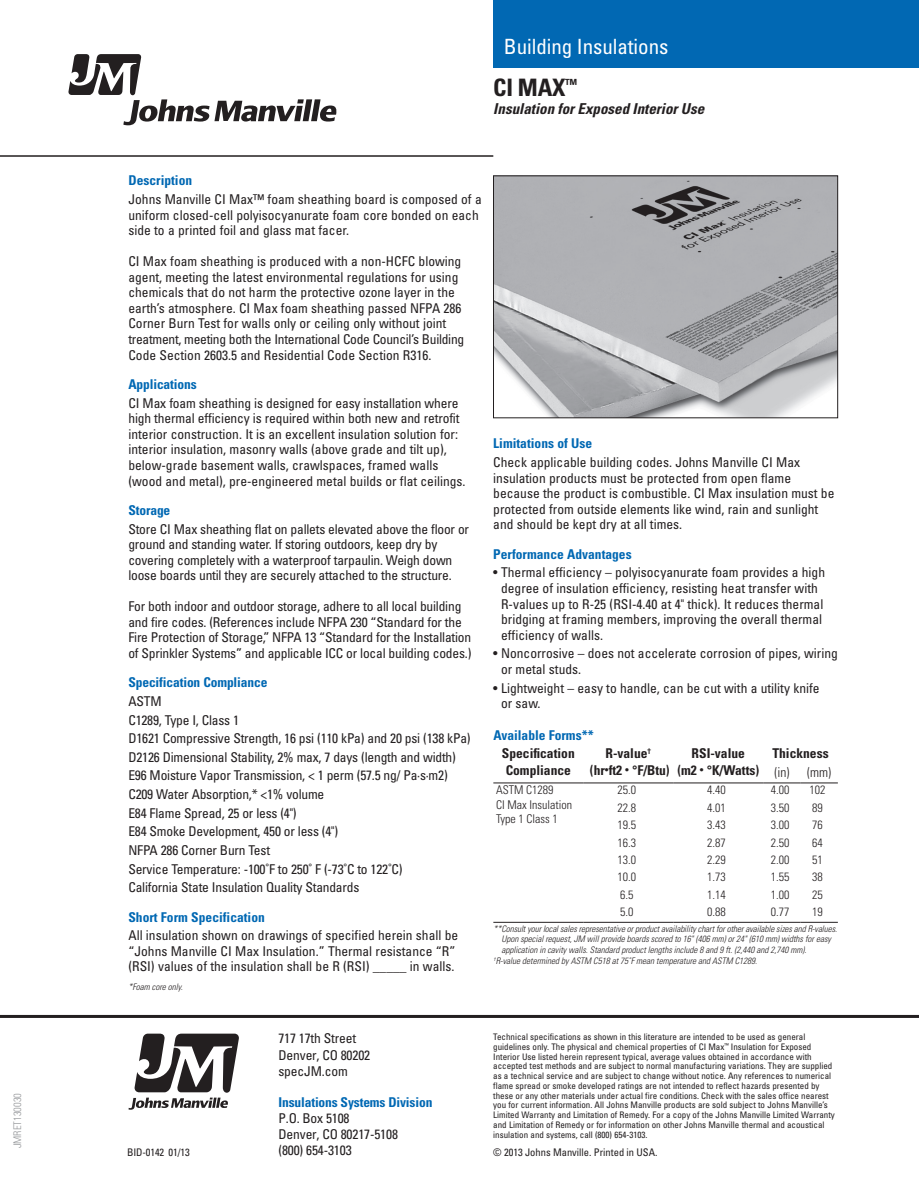
<style>
.page{position:relative;width:919px;height:1189px;background:#fff}
.page>*{position:absolute;margin:0;border:0;box-sizing:border-box;transform-origin:0 0}
.t1{font:700 condensed 24px "Univers LT Std";color:#231f20}
.t2{font:condensed 21px "Univers LT Std";letter-spacing:-.005em;color:#fff}
.t3{font:italic 700 condensed 15px "Univers LT Std";color:#231f20}
.t4{font:condensed 13.5px/15.6px "Univers LT Std";color:#231f20}
.t5{font:700 condensed 13.5px "Univers LT Std";color:#0168b3}
.t6{font:700 condensed 13.5px/16.2px "Univers LT Std";color:#231f20;text-align:center}
.t7{font:300 condensed 13.5px "Univers LT Std";color:#231f20}
.t8{font:300 condensed 12px/14.4px "Univers LT Std";color:#231f20}
.t9{font:condensed 10.5px "Univers LT Std";color:#231f20}
.t10{font:300 condensed 10.5px "Univers LT Std";color:#939598}
.t11{font:condensed 9px/9.8px "Univers LT Std";color:#231f20}
.t12{font:italic 300 condensed 9px "Univers LT Std";color:#231f20}
.s1{font-size:9px}
</style>
<div class="page">
<div style="left:493px;top:0;width:425px;height:68px;background:#0168b3"></div>
<hr style="left:0;top:155px;width:493px;height:2px;background:#231f20">
<svg style="left:68px;top:54px;width:269px;height:71px"></svg>
<img style="left:495px;top:178px;width:340px;height:238px">
<div style="left:493px;top:176px;width:344px;height:242px;border:1px solid #231f20"></div>
<hr style="left:493px;top:782px;width:90px;height:1px;background:#231f20">
<hr style="left:583px;top:782px;width:90px;height:1px;background:#231f20">
<hr style="left:673px;top:782px;width:90px;height:1px;background:#231f20">
<hr style="left:763px;top:782px;width:37px;height:1px;background:#231f20">
<hr style="left:800px;top:782px;width:37px;height:1px;background:#231f20">
<hr style="left:583px;top:921px;width:90px;height:1px;background:#231f20">
<hr style="left:673px;top:921px;width:90px;height:1px;background:#231f20">
<hr style="left:763px;top:921px;width:37px;height:1px;background:#231f20">
<hr style="left:800px;top:921px;width:37px;height:1px;background:#231f20">
<hr style="left:493px;top:921px;width:90px;height:1px;background:#231f20">
<hr style="left:0;top:1014px;width:918px;height:3px;background:#231f20">
<svg style="left:128px;top:1033px;width:111px;height:76px"></svg>
<p class="t10" style="left:11px;top:1148px;width:57px;rotate:-90deg">JMRET130030</p>
<h2 class="t2" style="left:503px;top:33px;width:166px">Building Insulations</h2>
<h1 class="t1" style="left:493px;top:73px;width:85px">CI MAX<sup>™</sup></h1>
<p class="t3" style="left:493px;top:100px;width:212px">Insulation for Exposed Interior Use</p>
<p class="t5" style="left:128px;top:172px;width:65px">Description</p>
<p class="t4" style="left:128px;top:191px;width:355px">Johns Manville CI Max™ foam sheathing board is composed of a uniform closed-cell polyisocyanurate foam core bonded on each side to a printed foil and glass mat facer.</p>
<p class="t4" style="left:128px;top:253px;width:337px">CI Max foam sheathing is produced with a non-HCFC blowing agent, meeting the latest environmental regulations for using chemicals that do not harm the protective ozone layer in the earth’s atmosphere. CI Max foam sheathing passed NFPA 286<br>Corner Burn Test for walls only or ceiling only without joint treatment, meeting both the International Code Council’s Building Code Section 2603.5 and Residential Code Section R316.</p>
<p class="t5" style="left:128px;top:376px;width:70px">Applications</p>
<p class="t4" style="left:128px;top:395px;width:338px">CI Max foam sheathing is designed for easy installation where high thermal efficiency is required within both new and retrofit interior construction. It is an excellent insulation solution for: interior insulation, masonry walls (above grade and tilt up), below-grade basement walls, crawlspaces, framed walls (wood and metal), pre-engineered metal builds or flat ceilings.</p>
<p class="t5" style="left:128px;top:501px;width:43px">Storage</p>
<p class="t4" style="left:128px;top:520px;width:342px">Store CI Max sheathing flat on pallets elevated above the floor or ground and standing water. If storing outdoors, keep dry by covering completely with a waterproof tarpaulin. Weigh down loose boards until they are securely attached to the structure.</p>
<p class="t4" style="left:128px;top:598px;width:344px">For both indoor and outdoor storage, adhere to all local building and fire codes. (References include NFPA 230 “Standard for the Fire Protection of Storage,” NFPA 13 “Standard for the Installation of Sprinkler Systems” and applicable ICC or local building codes.)</p>
<p class="t5" style="left:128px;top:674px;width:140px">Specification Compliance</p>
<p class="t4" style="left:128px;top:691px;width:343px;line-height:18.6px">ASTM<br>C1289, Type I, Class 1<br>D1621 Compressive Strength, 16 psi (110 kPa) and 20 psi (138 kPa)<br>D2126 Dimensional Stability, 2% max, 7 days (length and width)<br>E96 Moisture Vapor Transmission, &lt; 1 perm (57.5 ng/ Pa·s·m2)<br>C209 Water Absorption,* &lt;1% volume<br>E84 Flame Spread, 25 or less (4")<br>E84 Smoke Development, 450 or less (4")<br>NFPA 286 Corner Burn Test<br>Service Temperature: -100˚F to 250˚ F (-73˚C to 122˚C)<br>California State Insulation Quality Standards</p>
<p class="t5" style="left:128px;top:908px;width:138px">Short Form Specification</p>
<p class="t4" style="left:128px;top:927px;width:331px">All insulation shown on drawings of specified herein shall be “Johns Manville CI Max Insulation.” Thermal resistance “R” (RSI) values of the insulation shall be R (RSI) _____ in walls.</p>
<p class="t12" style="left:128px;top:980px;width:56px">*Foam core only.</p>
<p class="t5" style="left:493px;top:435px;width:100px">Limitations of Use</p>
<p class="t4" style="left:493px;top:454px;width:342px">Check applicable building codes. Johns Manville CI Max insulation products must be protected from open flame because the product is combustible. CI Max insulation must be protected from outside elements like wind, rain and sunlight and should be kept dry at all times.</p>
<p class="t5" style="left:493px;top:545px;width:140px">Performance Advantages</p>
<p class="t4" style="left:501px;top:564px;width:325px;text-indent:-8px">• Thermal efficiency – polyisocyanurate foam provides a high degree of insulation efficiency, resisting heat transfer with R-values up to R-25 (RSI-4.40 at 4" thick). It reduces thermal bridging at framing members, improving the overall thermal efficiency of walls.</p>
<p class="t4" style="left:501px;top:645px;width:338px;text-indent:-8px">• Noncorrosive – does not accelerate corrosion of pipes, wiring or metal studs.</p>
<p class="t4" style="left:501px;top:679px;width:320px;text-indent:-8px">• Lightweight – easy to handle, can be cut with a utility knife or saw.</p>
<p class="t6" style="left:501px;top:745px;width:74px;text-align:left">Specification<br>Compliance</p>
<p class="t6" style="left:589px;top:745px;width:81px">R-value<sup>† </sup>(hr<span class="s1">•</span>ft2 <span class="s1">•</span> °F/Btu)</p>
<p class="t6" style="left:677px;top:745px;width:83px">RSI-value<br>(m2 <span class="s1">•</span> °K/Watts)</p>
<p class="t6" style="left:772px;top:745px;width:58px">Thickness</p>
<p class="t5" style="left:493px;top:726px;width:102px">Available Forms**</p>
<p class="t7" style="left:774px;top:763px;width:58px">(in) (mm)</p>
<p class="t8" style="left:496px;top:782px;width:77px">ASTM C1289<br>CI Max Insulation<br>Type 1 Class 1</p>
<p class="t8" style="left:617px;top:782px;width:20px">25.0</p>
<p class="t8" style="left:707px;top:782px;width:20px">4.40</p>
<p class="t8" style="left:770px;top:782px;width:20px">4.00</p>
<p class="t8" style="left:809px;top:782px;width:17px">102</p>
<p class="t8" style="left:617px;top:800px;width:20px">22.8</p>
<p class="t8" style="left:707px;top:800px;width:20px">4.01</p>
<p class="t8" style="left:770px;top:800px;width:20px">3.50</p>
<p class="t8" style="left:811px;top:800px;width:12px">89</p>
<p class="t8" style="left:617px;top:817px;width:20px">19.5</p>
<p class="t8" style="left:707px;top:817px;width:20px">3.43</p>
<p class="t8" style="left:770px;top:817px;width:20px">3.00</p>
<p class="t8" style="left:811px;top:817px;width:12px">76</p>
<p class="t8" style="left:617px;top:835px;width:20px">16.3</p>
<p class="t8" style="left:707px;top:835px;width:20px">2.87</p>
<p class="t8" style="left:770px;top:835px;width:20px">2.50</p>
<p class="t8" style="left:811px;top:835px;width:12px">64</p>
<p class="t8" style="left:617px;top:852px;width:20px">13.0</p>
<p class="t8" style="left:707px;top:852px;width:20px">2.29</p>
<p class="t8" style="left:770px;top:852px;width:20px">2.00</p>
<p class="t8" style="left:811px;top:852px;width:12px">51</p>
<p class="t8" style="left:617px;top:869px;width:20px">10.0</p>
<p class="t8" style="left:707px;top:869px;width:20px">1.73</p>
<p class="t8" style="left:770px;top:869px;width:20px">1.55</p>
<p class="t8" style="left:811px;top:869px;width:12px">38</p>
<p class="t8" style="left:619px;top:887px;width:15px">6.5</p>
<p class="t8" style="left:707px;top:887px;width:20px">1.14</p>
<p class="t8" style="left:770px;top:887px;width:20px">1.00</p>
<p class="t8" style="left:811px;top:887px;width:12px">25</p>
<p class="t8" style="left:619px;top:904px;width:15px">5.0</p>
<p class="t8" style="left:707px;top:904px;width:20px">0.88</p>
<p class="t8" style="left:770px;top:904px;width:20px">0.77</p>
<p class="t8" style="left:811px;top:904px;width:12px">19</p>
<p class="t12" style="left:493px;top:922px;width:345px">**Consult your local sales representative or product availability chart for other available sizes and R-values.</p>
<p class="t12" style="left:501px;top:933px;width:331px">Upon special request, JM will provide boards scored to 16" (406 mm) or 24" (610 mm) widths for easy</p>
<p class="t12" style="left:501px;top:944px;width:306px">application in cavity walls. Standard product lengths include 8 and 9 ft. (2,440 and 2,740 mm).</p>
<p class="t12" style="left:493px;top:955px;width:265px"><sup>†</sup>R-value determined by ASTM C518 at 75˚F mean temperature and ASTM C1289.</p>
<p class="t4" style="left:278px;top:1029px;width:93px;line-height:16.2px">717 17th Street<br>Denver, CO 80202 specJM.com</p>
<p class="t5" style="left:278px;top:1093px;width:155px">Insulations Systems Division</p>
<p class="t4" style="left:278px;top:1109px;width:121px;line-height:16.2px">P.O. Box 5108<br>Denver, CO 80217-5108</p>
<p class="t9" style="left:127px;top:1144px;width:64px">BID-0142 01/13</p>
<p class="t4" style="left:278px;top:1141px;width:75px">(800) 654-3103</p>
<p class="t11" style="left:493px;top:1031px;width:343px">Technical specifications as shown in this literature are intended to be used as general guidelines only. The physical and chemical properties of CI Max<sup>™</sup> Insulation for Exposed Interior Use listed herein represent typical, average values obtained in accordance with accepted test methods and are subject to normal manufacturing variations. They are supplied as a technical service and are subject to change without notice. Any references to numerical flame spread or smoke developed ratings are not intended to reflect hazards presented by these or any other materials under actual fire conditions. Check with the sales office nearest you for current information. All Johns Manville products are sold subject to Johns Manville’s Limited Warranty and Limitation of Remedy. For a copy of the Johns Manville Limited Warranty and Limitation of Remedy or for information on other Johns Manville thermal and acoustical insulation and systems, call (800) 654-3103.</p>
<p class="t9" style="left:493px;top:1145px;width:166px">© 2013 Johns Manville. Printed in USA.</p>
</div>
